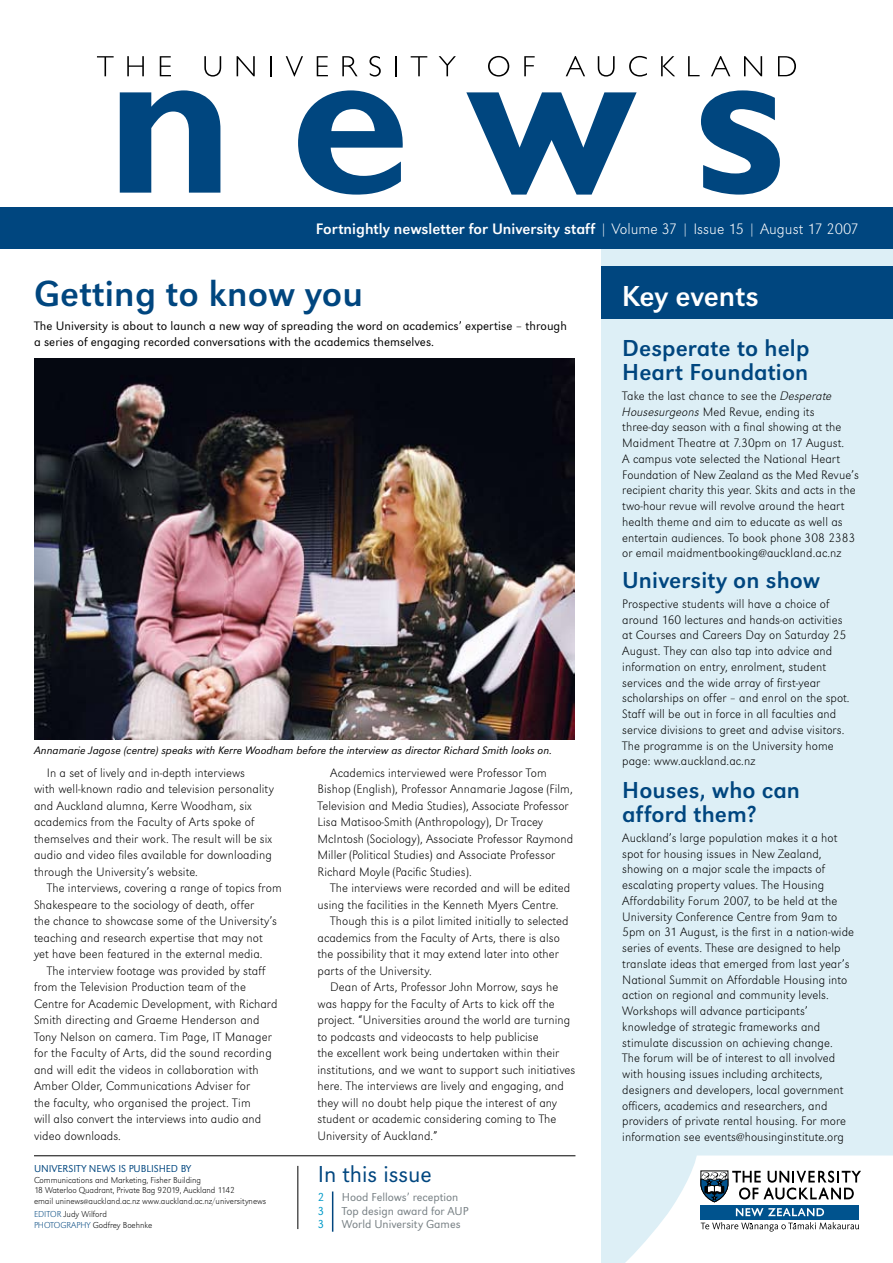
<style>
.page{position:relative;width:893px;height:1263px;background:#fff}
.page>*{position:absolute;margin:0;border:0;box-sizing:border-box;transform-origin:0 0}
.t1{font:37.5px "Grot Macron Reg";letter-spacing:.005em;color:#00467f}
.t2{font:30px "Grot Macron Reg";letter-spacing:-.01em;color:#fff}
.t3{font:24px/24px "Grot Macron Reg";letter-spacing:.005em;color:#00467f}
.t4{font:300 24px "Grot Macron";color:#00467f}
.t5{font:15.75px "Grot Macron Reg";color:#fff}
.t6{font:12.75px/15.8px "Grot Macron Extra Lt";letter-spacing:.005em;color:#000}
.t7{font:300 12.75px/16.5px "Grot Macron";letter-spacing:.005em;color:#000}
.t8{font:300 12px "Grot Macron";color:#767f83}
.t9{font:300 12px "Grot Macron";color:#009ac8}
.t10{font:11.25px "Grot Macron Light Ita";letter-spacing:.005em;color:#000}
.t11{font:300 10.5px "Grot Macron";letter-spacing:-.005em;color:#00467f}
.t12{font:9px/10.5px "Grot Macron Extra Lt";letter-spacing:-.005em;color:#000}
.s1{font-family:"Grot Macron Extra Lt"}
.s2{font-size:7.5px}
.s3{color:#00467f}
.s4{font-family:"Grot Macron Extra Lt Ita"}
</style>
<div class="page">
<div style="left:601px;top:249px;width:292px;height:1014px;background:#ddeff6"></div>
<div style="left:601px;top:266px;width:292px;height:53px;background:#00467f"></div>
<hr style="left:34px;top:1155px;width:541px;height:1px;background:#000">
<hr style="left:332px;top:1191px;width:1px;height:41px;background:#00467f">
<hr style="left:298px;top:1166px;width:1px;height:63px;background:#000">
<svg style="left:701px;top:1171px;width:160px;height:31px"></svg>
<div style="left:701px;top:1205px;width:158px;height:14px;background:#00538e"></div>
<svg style="left:701px;top:1222px;width:158px;height:9px"></svg>
<svg style="left:736px;top:1208px;width:88px;height:8px"></svg>
<svg style="left:120px;top:90px;width:100px;height:103px"></svg>
<svg style="left:298px;top:90px;width:105px;height:105px"></svg>
<svg style="left:466px;top:92px;width:171px;height:103px"></svg>
<svg style="left:701px;top:90px;width:79px;height:105px"></svg>
<svg style="left:97px;top:56px;width:17px;height:20px"></svg>
<svg style="left:127px;top:56px;width:17px;height:20px"></svg>
<svg style="left:160px;top:56px;width:11px;height:20px"></svg>
<svg style="left:204px;top:56px;width:17px;height:21px"></svg>
<svg style="left:237px;top:56px;width:18px;height:20px"></svg>
<svg style="left:271px;top:56px;width:1px;height:20px"></svg>
<svg style="left:286px;top:56px;width:17px;height:21px"></svg>
<svg style="left:317px;top:56px;width:11px;height:20px"></svg>
<svg style="left:342px;top:56px;width:16px;height:20px"></svg>
<svg style="left:369px;top:56px;width:12px;height:21px"></svg>
<hr style="left:395px;top:56px;width:2px;height:20px;background:#000">
<svg style="left:411px;top:56px;width:16px;height:20px"></svg>
<svg style="left:439px;top:56px;width:17px;height:20px"></svg>
<svg style="left:488px;top:56px;width:21px;height:21px"></svg>
<svg style="left:524px;top:56px;width:11px;height:20px"></svg>
<svg style="left:566px;top:56px;width:19px;height:20px"></svg>
<svg style="left:598px;top:56px;width:17px;height:21px"></svg>
<svg style="left:629px;top:56px;width:18px;height:21px"></svg>
<svg style="left:661px;top:56px;width:14px;height:20px"></svg>
<svg style="left:688px;top:56px;width:12px;height:20px"></svg>
<svg style="left:711px;top:56px;width:19px;height:20px"></svg>
<svg style="left:744px;top:56px;width:18px;height:20px"></svg>
<svg style="left:778px;top:56px;width:18px;height:20px"></svg>
<div style="left:0;top:208px;width:893px;height:41px;background:#00467f"></div>
<img style="left:34px;top:358px;width:541px;height:382px">
<p class="t5" style="left:316px;top:219px;width:545px">Fortnightly newsletter for University staff <span class="s1">| Volume 37 | I ssue 15 | August 17 2007</span></p>
<h1 class="t1" style="left:34px;top:271px;width:330px">Getting to know you</h1>
<p class="t7" style="left:34px;top:318px;width:534px">The University is about to launch a new way of spreading the word on academics’ expertise – through a series of engaging recorded conversations with the academics themselves.</p>
<p class="t10" style="left:34px;top:744px;width:519px">Annamarie Jagose (centre) speaks with Kerre Woodham before the interview as director Richard Smith looks on.</p>
<p class="t6" style="left:34px;top:764px;width:242px;line-height:16.5px;text-indent:13px">I n a set of lively and in-depth interviews<br>with well-known radio and television personality and Auckland alumna, Kerre Woodham, six academics from the Faculty of Arts spoke of themselves and their work. The result will be six audio and video files available for downloading through the University’s website.</p>
<p class="t6" style="left:34px;top:880px;width:249px;line-height:16.5px;text-indent:13px">The interviews, covering a range of topics from Shakespeare to the sociology of death, offer<br>the chance to showcase some of the University’s teaching and research expertise that may not<br>yet have been featured in the external media.</p>
<p class="t6" style="left:34px;top:962px;width:245px;line-height:16.5px;text-indent:13px">The interview footage was provided by staff from the Television Production team of the Centre for Academic Development, with Richard Smith directing and Graeme Henderson and Tony Nelson on camera. Tim Page, IT Manager for the Faculty of Arts, did the sound recording and will edit the videos in collaboration with Amber Older, Communications Adviser for<br>the faculty, who organised the project. Tim<br>will also convert the interviews into audio and video downloads.</p>
<p class="t11" style="left:34px;top:1163px;width:159px">University news is pu blish ed by</p>
<p class="t12" style="left:34px;top:1175px;width:234px">Communications and Marketing, Fisher Building<br>18 Waterloo Quadrant, Private Bag 92019, Auckland 1142<br>email uninews<span class="s2">@</span>auckland.ac.nz www.auckland.ac.nz/universitynews</p>
<p class="t12" style="left:34px;top:1209px;width:120px"><span class="s3">Editor</span> Judy Wilford<br><span class="s3">Photography</span> Godfrey Boehnke</p>
<p class="t6" style="left:317px;top:764px;width:257px;line-height:16.5px;text-indent:13px">Academics interviewed were Professor Tom Bishop (English), Professor Annamarie Jagose (Film, Television and Media Studies), Associate Professor Lisa Matisoo-Smith (Anthropology), Dr Tracey<br>McI ntosh (Sociology), Associate Professor Raymond Miller (Political Studies) and Associate Professor Richard Moyle (Pacific Studies).</p>
<p class="t6" style="left:330px;top:880px;width:241px">The interviews were recorded and will be edited</p>
<p class="t6" style="left:317px;top:897px;width:243px">using the facilities in the Kenneth Myers Centre.</p>
<p class="t6" style="left:330px;top:913px;width:240px">Though this is a pilot limited initially to selected</p>
<p class="t6" style="left:317px;top:930px;width:244px">academics from the Faculty of Arts, there is also</p>
<p class="t6" style="left:317px;top:946px;width:243px">the possibility that it may extend later into other</p>
<p class="t6" style="left:317px;top:963px;width:116px">parts of the University.</p>
<p class="t6" style="left:330px;top:979px;width:230px">Dean of Arts, Professor John Morrow, says he</p>
<p class="t6" style="left:317px;top:996px;width:239px">was happy for the Faculty of Arts to kick off the</p>
<p class="t6" style="left:317px;top:1012px;width:254px">project. “Universities around the world are turning</p>
<p class="t6" style="left:317px;top:1029px;width:223px">to podcasts and videocasts to help publicise</p>
<p class="t6" style="left:317px;top:1045px;width:243px">the excellent work being undertaken within their</p>
<p class="t6" style="left:317px;top:1062px;width:259px">institutions, and we want to support such initiatives</p>
<p class="t6" style="left:317px;top:1078px;width:248px">here. The interviews are lively and engaging, and</p>
<p class="t6" style="left:317px;top:1095px;width:242px">they will no doubt help pique the interest of any</p>
<p class="t6" style="left:317px;top:1111px;width:240px">student or academic considering coming to The</p>
<p class="t6" style="left:317px;top:1128px;width:122px">University of Auckland.”</p>
<h3 class="t4" style="left:318px;top:1160px;width:116px">In this issue</h3>
<p class="t9" style="left:318px;top:1190px;width:8px">2</p>
<p class="t8" style="left:342px;top:1190px;width:118px">Hood Fellows’ reception</p>
<p class="t9" style="left:318px;top:1204px;width:8px">3</p>
<p class="t8" style="left:342px;top:1204px;width:128px">Top design award for AUP</p>
<p class="t9" style="left:318px;top:1217px;width:8px">3</p>
<p class="t8" style="left:342px;top:1217px;width:120px">World University Games</p>
<h2 class="t2" style="left:622px;top:278px;width:138px">Key events</h2>
<h3 class="t3" style="left:622px;top:336px;width:189px">Desperate to help<br>Heart Foundation</h3>
<p class="t6" style="left:622px;top:388px;width:238px">Take the last chance to see the <span class="s4">Desperate Housesurgeons</span> Med Revue, ending its three-day season with a final showing at the Maidment Theatre at 7.30pm on 17 August.<br>A campus vote selected the National H eart Foundation of New Zealand as the Med Revue’s recipient charity this year. Skits and acts in the two-hour revue will revolve around the heart health theme and aim to educate as well as entertain audiences. To book phone 308 2383 or email maidmentbooking@auckland.ac.nz</p>
<h3 class="t3" style="left:622px;top:568px;width:199px">University on show</h3>
<p class="t6" style="left:622px;top:596px;width:229px">Prospective students will have a choice of around 160 lectures and hands-on activities at Courses and Careers Day on Saturday 25<br>August. They can also tap into advice and information on entry, enrolment, student services and the wide array of first-year scholarships on offer – and enrol on the spot.<br>Staff will be out in force in all faculties and service divisions to greet and advise visitors.<br>The programme is on the University home page: www.auckland.ac.nz</p>
<h3 class="t3" style="left:622px;top:778px;width:179px">Houses, who can afford them?</h3>
<p class="t6" style="left:622px;top:830px;width:233px">Auckland’s large population makes it a hot spot for housing issues in New Zealand, showing on a major scale the impacts of escalating property values. The Housing Affordability Forum 2007, to be held at the University Conference Centre from 9am to 5pm on 31 August, is the first in a nation-wide series of events. These are designed to help translate ideas that emerged from last year’s National Summit on Affordable Housing into action on regional and community levels.<br>Workshops will advance participants’ knowledge of strategic frameworks and stimulate discussion on achieving change.<br>The forum will be of interest to all involved with housing issues including architects, designers and developers, local government officers, academics and researchers, and providers of private rental housing. For more information see events@housinginstitute.org</p>
</div>
